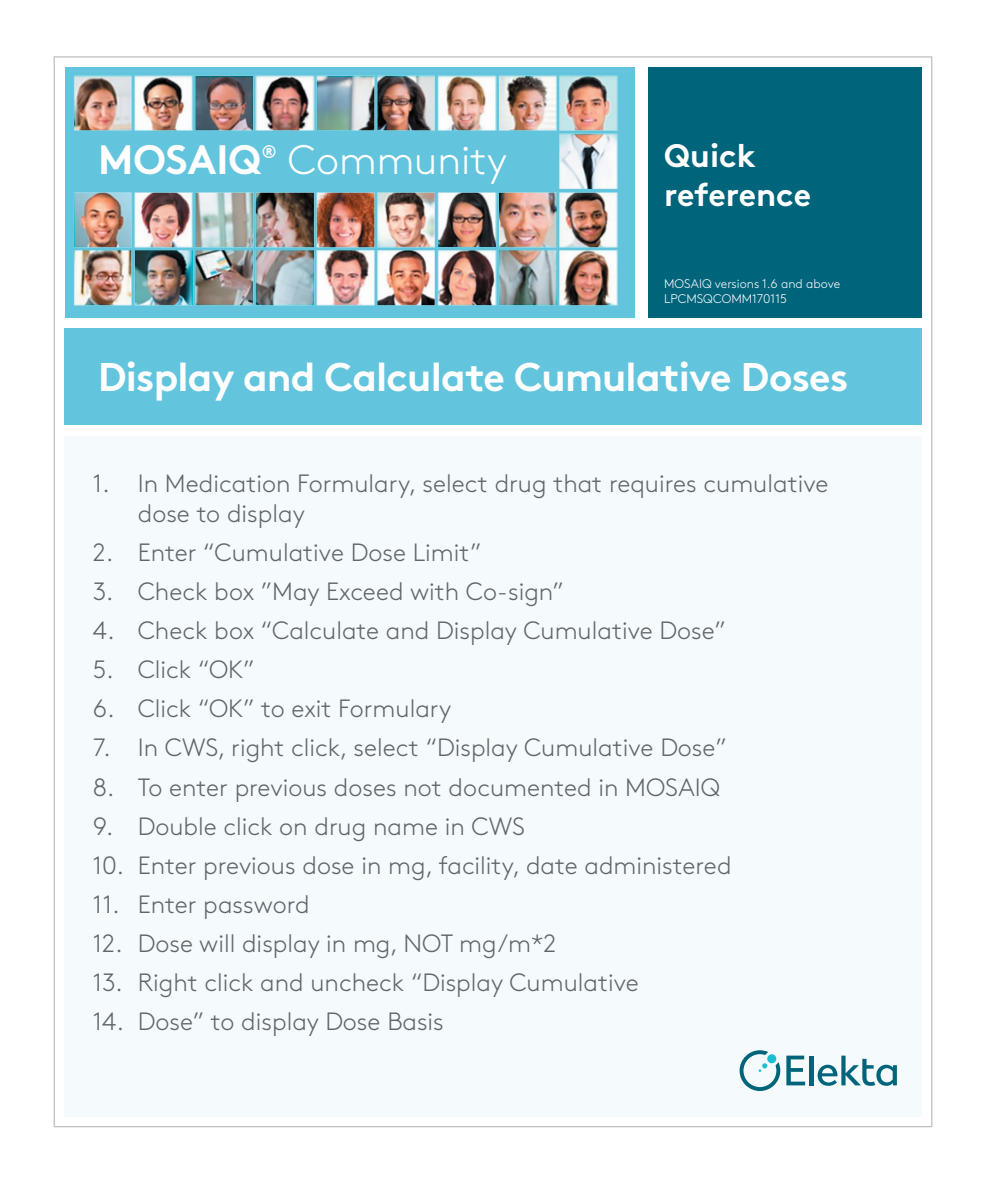
<style>
.page{position:relative;width:990px;height:1191px;background:#fff}
.page>*{position:absolute;margin:0;border:0;box-sizing:border-box;transform-origin:0 0}
.t1{font:300 41px "Brown Pro";color:#fff}
.t2{font:700 41px "Brown Pro";color:#fff}
.t3{font:700 40px "Brown Pro";letter-spacing:-.02em;color:#fff}
.t4{font:700 32.5px/39px "Brown Pro";color:#fff}
.t5{font:300 25px/30px "Brown Pro";color:#5f666c}
.t6{font:700 18.25px "Brown Pro";color:#fff}
.t7{font:300 12.5px/15px "Brown Pro";color:#fff}
</style>
<div class="page">
<div style="left:65px;top:328px;width:857px;height:97px;background:#62c5dd"></div>
<div style="left:65px;top:68px;width:570px;height:249px;background:#62c5dd"></div>
<div style="left:648px;top:68px;width:274px;height:249px;background:#00647b"></div>
<img style="left:74px;top:75px;width:544px;height:231px">
<div style="left:65px;top:436px;width:857px;height:680px;background:#f5fafc"></div>
<svg style="left:786px;top:1055px;width:19px;height:30px"></svg>
<div style="left:809px;top:1055px;width:5px;height:30px;background:#00647b"></div>
<svg style="left:818px;top:1055px;width:79px;height:30px"></svg>
<svg style="left:740px;top:1050px;width:40px;height:41px"></svg>
<div style="left:767px;top:1054px;width:9px;height:9px;background:#1cbed2;border-radius:50%"></div>
<h1 class="t2" style="left:98px;top:126px;width:165px">MOSAIQ</h1>
<p class="t6" style="left:261px;top:137px;width:17px">®</p>
<h1 class="t1" style="left:288px;top:129px;width:221px">Community</h1>
<h3 class="t4" style="left:664px;top:133px;width:149px">Quick reference</h3>
<p class="t7" style="left:664px;top:275px;width:178px">MOSAIQ versions 1.6 and above<br>LPCMSQCOMM170115</p>
<h2 class="t3" style="left:98px;top:344px;width:752px">Display and Calculate Cumulative Doses</h2>
<p class="t5" style="left:138px;top:467px;width:692px;text-indent:-45px">1. In Medication Formulary, select drug that requires cumulative dose to display</p>
<p class="t5" style="left:93px;top:536px;width:390px">2. Enter “Cumulative Dose Limit”</p>
<p class="t5" style="left:93px;top:575px;width:473px">3. Check box ”May Exceed with Co-sign”</p>
<p class="t5" style="left:93px;top:614px;width:635px">4. Check box “Calculate and Display Cumulative Dose”</p>
<p class="t5" style="left:93px;top:653px;width:163px">5. Click “OK”</p>
<p class="t5" style="left:93px;top:692px;width:360px">6. Click “OK” to exit Formulary</p>
<p class="t5" style="left:93px;top:731px;width:635px">7. In CWS, right click, select “Display Cumulative Dose”</p>
<p class="t5" style="left:93px;top:770px;width:629px">8. To enter previous doses not documented in MOSAIQ</p>
<p class="t5" style="left:93px;top:809px;width:434px">9. Double click on drug name in CWS</p>
<p class="t5" style="left:93px;top:848px;width:640px">10. Enter previous dose in mg, facility, date administered</p>
<p class="t5" style="left:93px;top:887px;width:218px">11. Enter password</p>
<p class="t5" style="left:93px;top:926px;width:465px">12. Dose will display in mg, NOT mg/m*2</p>
<p class="t5" style="left:93px;top:965px;width:548px">13. Right click and uncheck “Display Cumulative</p>
<p class="t5" style="left:93px;top:1004px;width:353px">14. Dose” to display Dose Basis</p>
</div>
